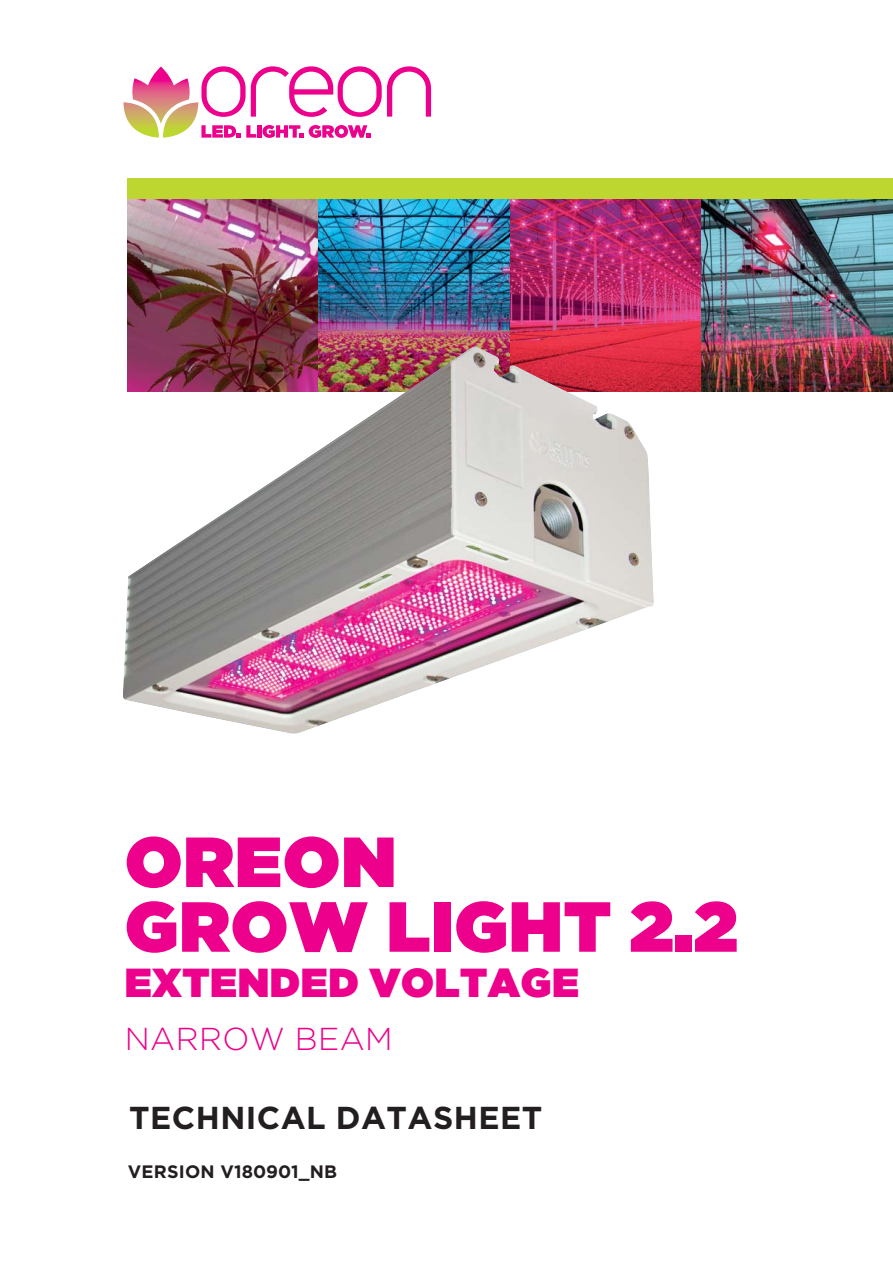
<style>
.page{position:relative;width:893px;height:1263px;background:#fff}
.page>*{position:absolute;margin:0;border:0;box-sizing:border-box;transform-origin:0 0}
.t1{font:70.65px/64.7px "Gotham Ultra";letter-spacing:.015em;color:#ec008c}
.t2{font:40.5px "Gotham Ultra";letter-spacing:.015em;color:#ec008c}
.t3{font:700 31.65px "Gotham";letter-spacing:.015em;color:#231f20}
.t4{font:300 31.65px "Gotham";letter-spacing:.015em;color:#ec008c}
.t5{font:700 18px "Gotham";letter-spacing:.015em;color:#231f20}
</style>
<div class="page">
<div style="left:128px;top:179px;width:765px;height:21px;background:#bed730"></div>
<img style="left:128px;top:200px;width:191px;height:146px">
<img style="left:319px;top:200px;width:191px;height:146px">
<img style="left:510px;top:200px;width:192px;height:191px">
<img style="left:702px;top:200px;width:191px;height:191px">
<img style="left:123px;top:346px;width:531px;height:388px">
<svg style="left:124px;top:66px;width:307px;height:72px"></svg>
<h1 class="t1" style="left:125px;top:836px;width:614px">OREON<br>GROW LIGHT 2.2</h1>
<p class="t2" style="left:125px;top:968px;width:456px">EXTENDED VOLTAGE</p>
<p class="t4" style="left:125px;top:1027px;width:270px">NARROW BEAM</p>
<p class="t3" style="left:129px;top:1106px;width:414px">TECHNICAL DATASHEET</p>
<p class="t5" style="left:128px;top:1165px;width:211px">VERSION V180901_NB</p>
</div>
